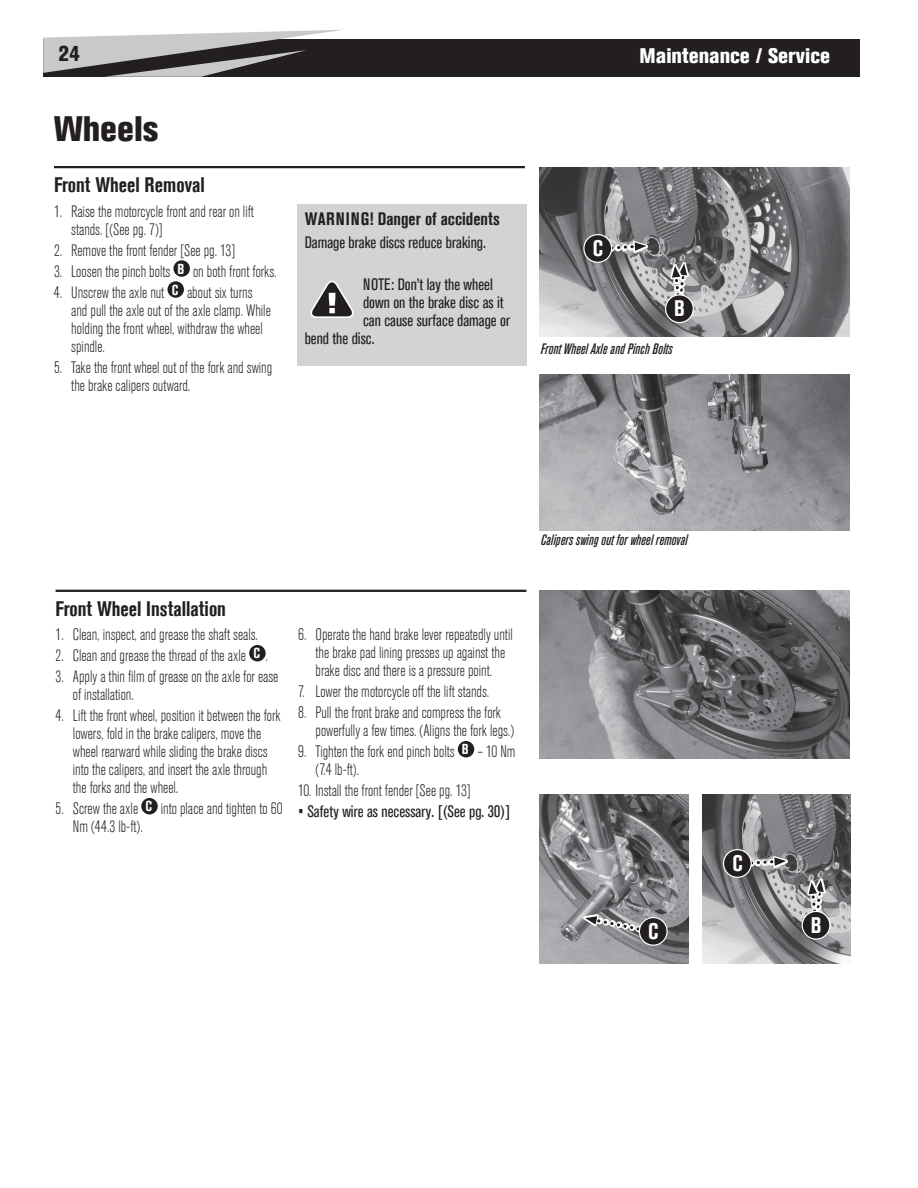
<style>
.page{position:relative;width:918px;height:1188px;background:#fff}
.page>*{position:absolute;margin:0;border:0;box-sizing:border-box;transform-origin:0 0}
.t1{font:800 condensed 35.25px "Akzidenz Grotesk Std";color:#231f20}
.t2{font:700 condensed 22.5px "Akzidenz Grotesk Std";color:#fff}
.t3{font:800 condensed 21.45px "Akzidenz Grotesk Std";color:#231f20}
.t4{font:700 condensed 21px "Akzidenz Grotesk Std";color:#231f20}
.t5{font:800 condensed 21px "Akzidenz Grotesk Std";color:#fff}
.t6{font:700 condensed 18px "Akzidenz Grotesk Std";color:#231f20}
.t7{font:300 condensed 16.5px/18px "Akzidenz Grotesk Std";color:#231f20}
.t8{font:condensed 16.5px "Akzidenz Grotesk Std";color:#231f20}
.t9{font:italic 500 condensed 15px "Akzidenz Grotesk Std";color:#231f20}
</style>
<div class="page">
<div style="left:43px;top:40px;width:817px;height:37px;background:#231f20"></div>
<svg style="left:43px;top:30px;width:301px;height:47px"></svg>
<hr style="left:54px;top:166px;width:471px;height:2px;background:#231f20">
<div style="left:173px;top:260px;width:17px;height:17px;background:#231f20;border-radius:50%"></div>
<div style="left:168px;top:281px;width:16px;height:17px;background:#231f20;border-radius:50%"></div>
<img style="left:539px;top:168px;width:311px;height:169px">
<img style="left:702px;top:794px;width:149px;height:169px">
<img style="left:540px;top:794px;width:149px;height:169px">
<img style="left:539px;top:375px;width:311px;height:155px">
<img style="left:539px;top:590px;width:311px;height:169px">
<svg style="left:610px;top:241px;width:38px;height:12px"></svg>
<svg style="left:611px;top:242px;width:35px;height:10px"></svg>
<svg style="left:749px;top:856px;width:39px;height:12px"></svg>
<svg style="left:751px;top:857px;width:35px;height:10px"></svg>
<svg style="left:583px;top:915px;width:72px;height:20px"></svg>
<svg style="left:585px;top:916px;width:67px;height:18px"></svg>
<div style="left:584px;top:235px;width:28px;height:27px;background:#231f20;border-radius:50%"></div>
<div style="left:583px;top:234px;width:29px;height:29px;border:1px solid #fff;border-radius:50%"></div>
<div style="left:724px;top:850px;width:27px;height:27px;background:#231f20;border-radius:50%"></div>
<div style="left:723px;top:849px;width:29px;height:29px;border:1px solid #fff;border-radius:50%"></div>
<div style="left:639px;top:918px;width:28px;height:27px;background:#231f20;border-radius:50%"></div>
<div style="left:639px;top:917px;width:29px;height:29px;border:1px solid #fff;border-radius:50%"></div>
<svg style="left:676px;top:262px;width:13px;height:37px"></svg>
<svg style="left:813px;top:878px;width:13px;height:37px"></svg>
<svg style="left:670px;top:264px;width:2px;height:35px"></svg>
<svg style="left:672px;top:264px;width:15px;height:33px"></svg>
<svg style="left:807px;top:880px;width:2px;height:34px"></svg>
<svg style="left:809px;top:880px;width:15px;height:33px"></svg>
<div style="left:666px;top:295px;width:27px;height:28px;background:#231f20;border-radius:50%"></div>
<div style="left:665px;top:294px;width:29px;height:29px;border:1px solid #fff;border-radius:50%"></div>
<div style="left:802px;top:911px;width:28px;height:28px;background:#231f20;border-radius:50%"></div>
<div style="left:802px;top:911px;width:29px;height:29px;border:1px solid #fff;border-radius:50%"></div>
<div style="left:297px;top:204px;width:229px;height:162px;background:#d1d3d4"></div>
<svg style="left:310px;top:281px;width:44px;height:37px"></svg>
<hr style="left:56px;top:590px;width:470px;height:2px;background:#231f20">
<div style="left:249px;top:645px;width:17px;height:16px;background:#231f20;border-radius:50%"></div>
<div style="left:141px;top:798px;width:17px;height:16px;background:#231f20;border-radius:50%"></div>
<div style="left:458px;top:741px;width:16px;height:16px;background:#231f20;border-radius:50%"></div>
<h3 class="t3" style="left:58px;top:41px;width:23px">24</h3>
<p class="t5" style="left:640px;top:44px;width:192px">Maintenance / Service</p>
<h1 class="t1" style="left:54px;top:109px;width:106px">Wheels</h1>
<p class="t4" style="left:54px;top:173px;width:152px">Front Wheel Removal</p>
<p class="t7" style="left:71px;top:203px;width:184px;text-indent:-17px">1. Raise the motorcycle front and rear on lift stands. [(See pg. 7)]</p>
<p class="t7" style="left:54px;top:242px;width:183px">2. Remove the front fender [See pg. 13]</p>
<p class="t7" style="left:54px;top:263px;width:224px">3. Loosen the pinch bolts <sup>B</sup> on both front forks.</p>
<p class="t7" style="left:71px;top:284px;width:201px;text-indent:-17px">4. Unscrew the axle nut <sup>C</sup> about six turns and pull the axle out of the axle clamp. While holding the front wheel, withdraw the wheel spindle.</p>
<p class="t7" style="left:71px;top:359px;width:203px;text-indent:-17px">5. Take the front wheel out of the fork and swing the brake calipers outward.</p>
<p class="t6" style="left:305px;top:208px;width:197px">WARNING! Danger of accidents</p>
<p class="t8" style="left:305px;top:233px;width:183px">Damage brake discs reduce braking.</p>
<p class="t8" style="left:363px;top:275px;width:131px">NOTE: Don’t lay the wheel</p>
<p class="t8" style="left:363px;top:293px;width:142px">down on the brake disc as it</p>
<p class="t8" style="left:363px;top:311px;width:149px">can cause surface damage or</p>
<p class="t8" style="left:305px;top:329px;width:71px">bend the disc.</p>
<h2 class="t2" style="left:593px;top:235px;width:12px">C</h2>
<h2 class="t2" style="left:674px;top:295px;width:12px">B</h2>
<p class="t9" style="left:541px;top:340px;width:133px">Front Wheel Axle and Pinch Bolts</p>
<p class="t4" style="left:56px;top:596px;width:172px">Front Wheel Installation</p>
<p class="t7" style="left:56px;top:626px;width:204px">1. Clean, inspect, and grease the shaft seals.</p>
<p class="t7" style="left:56px;top:647px;width:214px">2. Clean and grease the thread of the axle <sup>C</sup> .</p>
<p class="t7" style="left:73px;top:668px;width:207px;text-indent:-17px">3. Apply a thin film of grease on the axle for ease of installation.</p>
<p class="t7" style="left:73px;top:707px;width:209px;text-indent:-17px">4. Lift the front wheel, position it between the fork lowers, fold in the brake calipers, move the wheel rearward while sliding the brake discs into the calipers, and insert the axle through the forks and the wheel.</p>
<p class="t7" style="left:73px;top:800px;width:211px;text-indent:-17px">5. Screw the axle <sup>C</sup> into place and tighten to 60<br>Nm (44.3 lb-ft).</p>
<p class="t7" style="left:298px;top:626px;width:216px;text-align:center">6. Operate the hand brake lever repeatedly until the brake pad lining presses up against the brake disc and there is a pressure point.</p>
<p class="t7" style="left:298px;top:683px;width:193px">7. Lower the motorcycle off the lift stands.</p>
<p class="t7" style="left:316px;top:704px;width:200px;text-indent:-17px">8. Pull the front brake and compress the fork powerfully a few times. (Aligns the fork legs.)</p>
<p class="t7" style="left:316px;top:743px;width:201px;text-indent:-17px">9. Tighten the fork end pinch bolts <sup>B</sup> – 10 Nm (7.4 lb-ft).</p>
<p class="t7" style="left:298px;top:782px;width:174px">10. Install the front fender [See pg. 13]</p>
<p class="t8" style="left:298px;top:802px;width:214px">• Safety wire as necessary. [(See pg. 30)]</p>
<p class="t9" style="left:541px;top:532px;width:148px">Calipers swing out for wheel removal</p>
<h2 class="t2" style="left:648px;top:918px;width:12px">C</h2>
<h2 class="t2" style="left:732px;top:850px;width:12px">C</h2>
<h2 class="t2" style="left:811px;top:912px;width:12px">B</h2>
</div>
